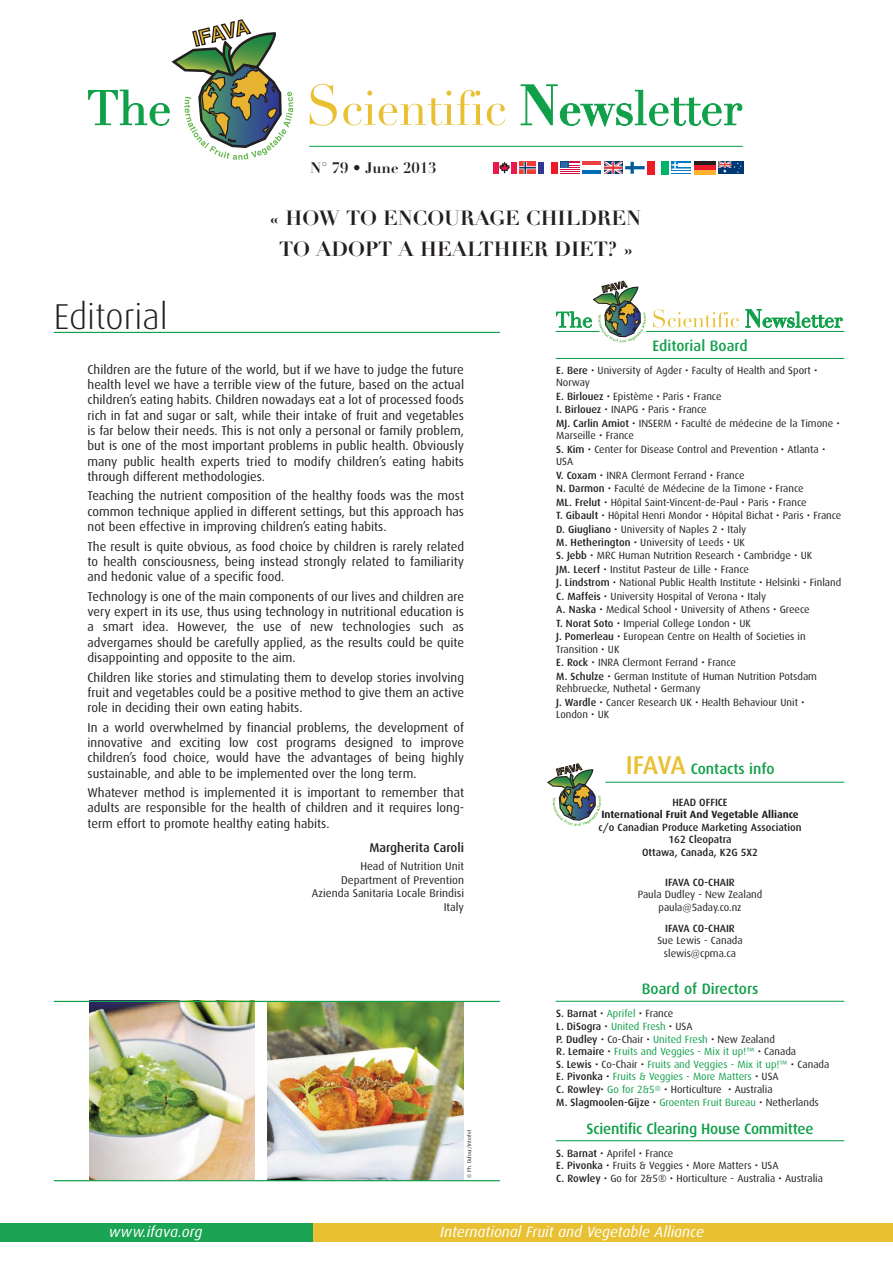
<style>
.page{position:relative;width:893px;height:1263px;background:#fff}
.page>*{position:absolute;margin:0;border:0;box-sizing:border-box;transform-origin:0 0}
.t1{font:300 36px "Dax";color:#231f20}
.t2{font:700 20.25px/30.8px "Didot";color:#231f20;text-align:center}
.t3{font:500 15px "Dax";letter-spacing:-.015em;color:#11a04a}
.t4{font:italic 15px "Dax";color:#fff}
.t5{font:700 15px "Didot";color:#231f20}
.t6{font:12.75px/15.3px "Dax";color:#231f20;text-align:justify}
.t7{font:500 12.75px "Dax";color:#231f20}
.t8{font:11.25px/13.5px "Dax";color:#231f20;text-align:right}
.t9{font:10.5px/13.2px "Dax";color:#231f20}
.t10{font:10.5px/12.6px "Dax";color:#11a04a}
.t11{font:500 10.5px/12.6px "Dax";color:#231f20;text-align:center}
.t12{font:700 10.5px "Dax";color:#231f20}
.t13{font:5.25px "Dax";color:#231f20}
.s1{font-weight:500}
.s2{font-size:25.8px;color:#e8c032}
.s3{font-weight:500;color:#231f20}
.s4{color:#231f20}
</style>
<div class="page">
<img style="left:89px;top:1002px;width:166px;height:178px">
<img style="left:268px;top:1002px;width:196px;height:178px">
<div style="left:0;top:1223px;width:313px;height:19px;background:#1aa453"></div>
<div style="left:313px;top:1223px;width:579px;height:19px;background:#e8c032"></div>
<svg style="left:310px;top:84px;width:27px;height:42px"></svg>
<svg style="left:343px;top:90px;width:162px;height:35px"></svg>
<svg style="left:520px;top:84px;width:222px;height:43px"></svg>
<svg style="left:88px;top:19px;width:205px;height:141px"></svg>
<hr style="left:54px;top:332px;width:446px;height:1px;background:#11a04a">
<hr style="left:54px;top:1180px;width:446px;height:1px;background:#11a04a">
<hr style="left:54px;top:1001px;width:446px;height:1px;background:#11a04a">
<hr style="left:556px;top:358px;width:288px;height:1px;background:#11a04a">
<hr style="left:646px;top:331px;width:198px;height:1px;background:#11a04a">
<hr style="left:605px;top:782px;width:239px;height:1px;background:#11a04a">
<hr style="left:556px;top:1001px;width:288px;height:1px;background:#11a04a">
<hr style="left:556px;top:1140px;width:288px;height:1px;background:#11a04a">
<hr style="left:309px;top:146px;width:434px;height:1px;background:#11a04a">
<svg style="left:547px;top:763px;width:54px;height:63px"></svg>
<svg style="left:653px;top:309px;width:86px;height:18px"></svg>
<svg style="left:745px;top:309px;width:97px;height:19px"></svg>
<svg style="left:556px;top:281px;width:90px;height:61px"></svg>
<div style="left:510px;top:162px;width:6px;height:12px;background:#ed174c"></div>
<div style="left:493px;top:162px;width:6px;height:12px;background:#ed174c"></div>
<svg style="left:499px;top:162px;width:11px;height:12px"></svg>
<svg style="left:500px;top:163px;width:9px;height:10px"></svg>
<svg style="left:519px;top:162px;width:17px;height:12px"></svg>
<div style="left:538px;top:162px;width:7px;height:12px;background:#303996"></div>
<div style="left:551px;top:162px;width:7px;height:12px;background:#ed1c24"></div>
<div style="left:560px;top:162px;width:20px;height:12px;background:#d31145"></div>
<svg style="left:560px;top:162px;width:20px;height:11px"></svg>
<svg style="left:583px;top:162px;width:18px;height:3px"></svg>
<hr style="left:583px;top:170px;width:18px;height:4px;background:#006bb6">
<svg style="left:604px;top:162px;width:41px;height:12px"></svg>
<div style="left:647px;top:161px;width:7px;height:13px;background:#ed1c24"></div>
<div style="left:661px;top:161px;width:7px;height:13px;background:#00b26a"></div>
<div style="left:671px;top:161px;width:20px;height:13px;background:#007cc2"></div>
<hr style="left:671px;top:171px;width:20px;height:2px;background:#fff">
<svg style="left:671px;top:161px;width:20px;height:9px"></svg>
<div style="left:694px;top:161px;width:21px;height:5px;background:#231f20"></div>
<hr style="left:694px;top:170px;width:21px;height:4px;background:#fcb131">
<hr style="left:694px;top:166px;width:21px;height:4px;background:#ed1b2d">
<div style="left:718px;top:161px;width:26px;height:13px;background:#003876"></div>
<svg style="left:718px;top:161px;width:23px;height:12px"></svg>
<p class="t5" style="left:310px;top:159px;width:128px">N° 79 • June 2013</p>
<h1 class="t1" style="left:54px;top:301px;width:116px">Editorial</h1>
<h2 class="t2" style="left:270px;top:203px;width:372px">« HOW TO ENCOURAGE CHILDREN<br>TO ADOPT A HEALTHIER DIET? »</h2>
<p class="t6" style="left:88px;top:363px;width:378px">Children are the future of the world, but if we have to judge the future health level we have a terrible view of the future, based on the actual children’s eating habits. Children nowadays eat a lot of processed foods rich in fat and sugar or salt, while their intake of fruit and vegetables is far below their needs. This is not only a personal or family problem, but is one of the most important problems in public health. Obviously many public health experts tried to modify children’s eating habits through different methodologies.</p>
<p class="t6" style="left:88px;top:489px;width:378px">Teaching the nutrient composition of the healthy foods was the most common technique applied in different settings, but this approach has not been effective in improving children’s eating habits.</p>
<p class="t6" style="left:88px;top:539px;width:378px">The result is quite obvious, as food choice by children is rarely related to health consciousness, being instead strongly related to familiarity and hedonic value of a specific food.</p>
<p class="t6" style="left:88px;top:590px;width:378px">Technology is one of the main components of our lives and children are very expert in its use, thus using technology in nutritional education is a smart idea. However, the use of new technologies such as advergames should be carefully applied, as the results could be quite disappointing and opposite to the aim.</p>
<p class="t6" style="left:88px;top:670px;width:378px">Children like stories and stimulating them to develop stories involving fruit and vegetables could be a positive method to give them an active role in deciding their own eating habits.</p>
<p class="t6" style="left:88px;top:720px;width:378px">In a world overwhelmed by financial problems, the development of innovative and exciting low cost programs designed to improve children’s food choice, would have the advantages of being highly sustainable, and able to be implemented over the long term.</p>
<p class="t6" style="left:88px;top:786px;width:378px">Whatever method is implemented it is important to remember that adults are responsible for the health of children and it requires long&shy;term effort to promote healthy eating habits.</p>
<p class="t7" style="left:369px;top:842px;width:96px">Margherita Caroli</p>
<p class="t8" style="left:312px;top:860px;width:154px">Head of Nutrition Unit<br>Department of Prevention<br>Azienda Sanitaria Locale Brindisi<br>Italy</p>
<p class="t13" style="left:467px;top:1178px;width:49px;rotate:-90deg">© Ph. Dufour/Interfel</p>
<p class="t3" style="left:652px;top:339px;width:97px">Editorial Board</p>
<p class="t9" style="left:556px;top:364px;width:287px"><span class="s1">E. Bere</span> • University of Agder • Faculty of Health and Sport • Norway<br><span class="s1">E. Birlouez</span> • Epistème • Paris • France<br><span class="s1">I. Birlouez</span> • INAPG • Paris • France<br><span class="s1">MJ. Carlin Amiot</span> • INSERM • Faculté de médecine de la Timone • Marseille • France<br><span class="s1">S. Kim</span> • Center for Disease Control and Prevention • Atlanta • USA<br><span class="s1">V. Coxam</span> • INRA Clermont Ferrand • France<br><span class="s1">N. Darmon</span> • Faculté de Médecine de la Timone • France<br><span class="s1">ML. Frelut</span> • Hôpital Saint-Vincent-de-Paul • Paris • France<br><span class="s1">T. Gibault</span> • Hôpital Henri Mondor • Hôpital Bichat • Paris • France <span class="s1">D. Giugliano</span> • University of Naples 2 • Italy<br><span class="s1">M. Hetherington</span> • University of Leeds • UK<br><span class="s1">S. Jebb</span> • MRC Human Nutrition Research • Cambridge • UK<br><span class="s1">JM. Lecerf</span> • Institut Pasteur de Lille • France<br><span class="s1">J. Lindstrom</span> • National Public Health Institute • Helsinki • Finland <span class="s1">C. Maffeis</span> • University Hospital of Verona • Italy<br><span class="s1">A. Naska</span> • Medical School • University of Athens • Greece<br><span class="s1">T. Norat Soto</span> • Imperial College London • UK<br><span class="s1">J. Pomerleau</span> • European Centre on Health of Societies in Transition • UK<br><span class="s1">E. Rock</span> • INRA Clermont Ferrand • France<br><span class="s1">M. Schulze</span> • German Institute of Human Nutrition Potsdam Rehbruecke, Nuthetal • Germany<br><span class="s1">J. Wardle</span> • Cancer Research UK • Health Behaviour Unit •<br>London • UK</p>
<p class="t3" style="left:626px;top:762px;width:150px"><span class="s2">IFAVA</span> Contacts info</p>
<p class="t11" style="left:672px;top:796px;width:57px">HEAD OFFICE</p>
<p class="t12" style="left:601px;top:810px;width:199px">International Fruit And Vegetable Alliance</p>
<p class="t11" style="left:598px;top:822px;width:205px">c/o Canadian Produce Marketing Association<br>162 Cleopatra<br>Ottawa, Canada, K2G 5X2</p>
<p class="t11" style="left:665px;top:876px;width:71px">IFAVA CO-CHAIR</p>
<p class="t9" style="left:638px;top:889px;width:126px;line-height:12.6px;text-align:center">Paula Dudley - New Zealand paula@5aday.co.nz</p>
<p class="t11" style="left:665px;top:923px;width:71px">IFAVA CO-CHAIR</p>
<p class="t9" style="left:657px;top:935px;width:87px;line-height:12.6px;text-align:center">Sue Lewis - Canada slewis@cpma.ca</p>
<p class="t3" style="left:642px;top:983px;width:118px">Board of Directors</p>
<p class="t10" style="left:556px;top:1008px;width:275px"><span class="s3">S. Barnat</span> <span class="s4">•</span> Aprifel <span class="s4">• France<br></span><span class="s3">L. DiSogra</span> <span class="s4">•</span> United Fresh <span class="s4">• USA<br></span><span class="s3">P. Dudley</span> <span class="s4">• Co-Chair •</span> United Fresh <span class="s4">• New Zealand<br></span><span class="s3">R. Lemaire</span> <span class="s4">•</span> Fruits and Veggies - Mix it up!™ <span class="s4">• Canada<br></span><span class="s3">S. Lewis</span> <span class="s4">• Co-Chair •</span> Fruits and Veggies - Mix it up!™ <span class="s4">• Canada </span><span class="s3">E. Pivonka</span> <span class="s4">•</span> Fruits &amp; Veggies - More Matters <span class="s4">• USA<br></span><span class="s3">C. Rowley</span><span class="s4">•</span> Go for 2&amp;5<sup>®</sup> <span class="s4">• Horticulture • Australia<br></span><span class="s3">M. Slagmoolen-Gijze</span> <span class="s4">•</span> Groenten Fruit Bureau <span class="s4">• Netherlands</span></p>
<p class="t3" style="left:587px;top:1122px;width:228px">Scientific Clearing House Committee</p>
<p class="t9" style="left:556px;top:1147px;width:268px;line-height:12.6px"><span class="s1">S. Barnat</span> • Aprifel • France<br><span class="s1">E. Pivonka</span> • Fruits &amp; Veggies • More Matters • USA<br><span class="s1">C. Rowley</span> • Go for 2&amp;5® • Horticulture - Australia • Australia</p>
<p class="t4" style="left:109px;top:1225px;width:95px">www.ifava.org</p>
<p class="t4" style="left:440px;top:1225px;width:265px">International Fruit and Vegetable Alliance</p>
</div>
